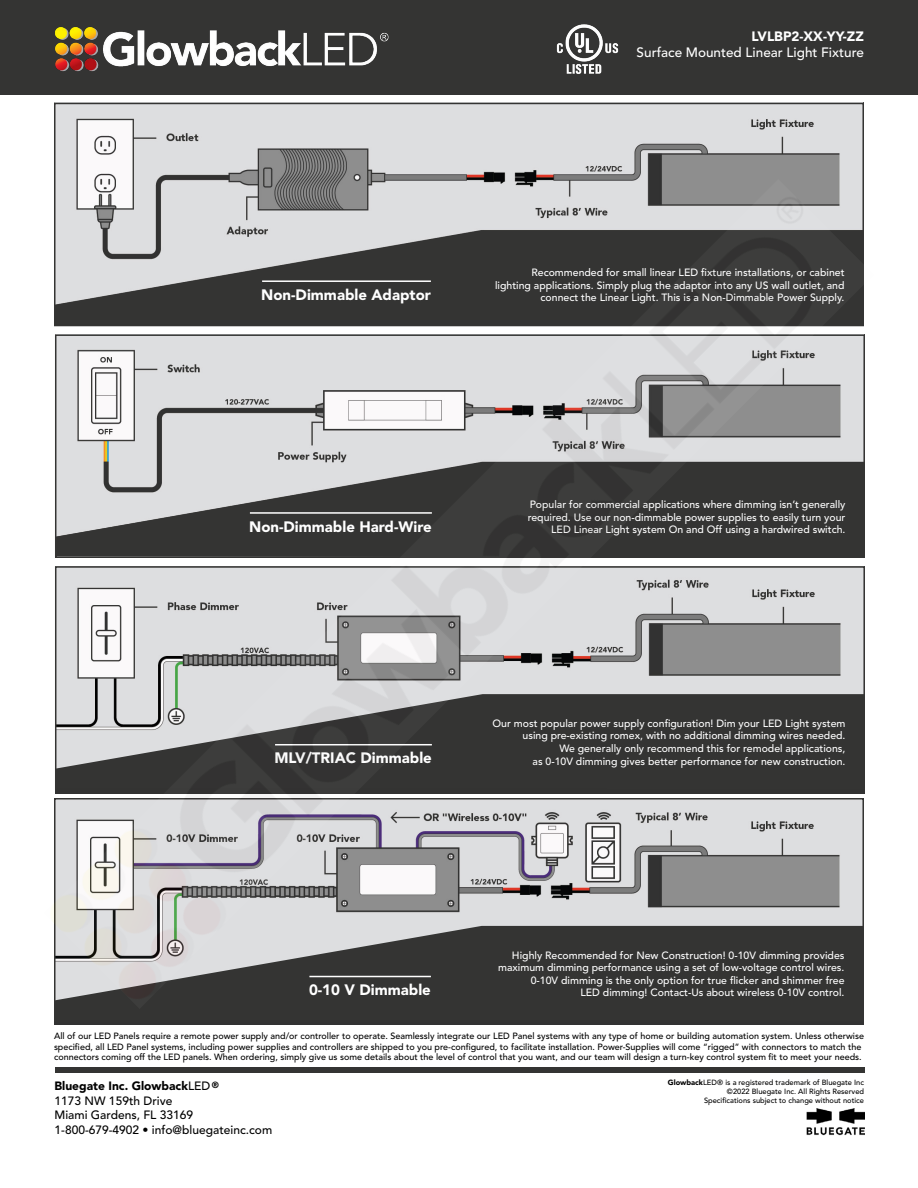
<style>
.page{position:relative;width:918px;height:1188px;background:#fff}
.page>*{position:absolute;margin:0;border:0;box-sizing:border-box;transform-origin:0 0}
.t1{font:900 15px "Avenir LT Std";color:#fff}
.t2{font:500 13.5px "Avenir LT Std";color:#fff}
.t3{font:900 13.5px "Avenir LT Std";color:#fff}
.t4{font:500 12px/14.4px "Avenir LT Std";color:#000}
.t5{font:500 10.5px/12.6px "Avenir LT Std";color:#fff;text-align:right}
.t6{font:500 9px/10.8px "Avenir LT Std";color:#000}
.t7{font:900 8.85px "Avenir LT Std";color:#000}
.t8{font:500 7.5px/9px "Avenir LT Std";color:#000;text-align:right}
.t9{font:7.5px/9px "Avenir LT Std";color:#000;text-align:right}
.s1{font-weight:900}
</style>
<div class="page">
<div style="left:0;top:0;width:918px;height:94px;background:#343433"></div>
<img style="left:55px;top:27px;width:334px;height:45px">
<div style="left:55px;top:1067px;width:810px;height:6px;background:#343433"></div>
<img style="left:807px;top:1108px;width:57px;height:28px">
<img style="left:57px;top:106px;width:804px;height:73px">
<div style="left:57px;top:1009px;width:804px;height:10px;background:#343433"></div>
<img style="left:556px;top:24px;width:63px;height:50px">
<img style="left:51px;top:179px;width:814px;height:830px">
<p class="t3" style="left:752px;top:28px;width:114px">LVLBP2-XX-YY-ZZ</p>
<p class="t2" style="left:637px;top:45px;width:229px">Surface Mounted Linear Light Fixture</p>
<p class="t5" style="left:495px;top:267px;width:351px">Recommended for small linear LED fixture installations, or cabinet lighting applications. Simply plug the adaptor into any US wall outlet, and</p>
<h1 class="t1" style="left:261px;top:286px;width:171px">Non-Dimmable Adaptor</h1>
<p class="t5" style="left:541px;top:292px;width:306px">connect the Linear Light. This is a Non-Dimmable Power Supply.</p>
<p class="t5" style="left:528px;top:498px;width:319px;text-align:left">Popular for commercial applications where dimming isn’t generally required. Use our non-dimmable power supplies to easily turn your</p>
<h1 class="t1" style="left:249px;top:517px;width:184px">Non-Dimmable Hard-Wire</h1>
<p class="t5" style="left:551px;top:523px;width:296px">LED Linear Light system On and Off using a hardwired switch.</p>
<p class="t5" style="left:493px;top:717px;width:354px">Our most popular power supply configuration! Dim your LED Light system using pre-existing romex, with no additional dimming wires needed.<br>We generally only recommend this for remodel applications,</p>
<h1 class="t1" style="left:274px;top:749px;width:159px">MLV/TRIAC Dimmable</h1>
<p class="t5" style="left:533px;top:755px;width:314px">as 0-10V dimming gives better performance for new construction.</p>
<p class="t5" style="left:498px;top:949px;width:348px">Highly Recommended for New Construction! 0-10V dimming provides maximum dimming performance using a set of low-voltage control wires.<br>0-10V dimming is the only option for true flicker and shimmer free</p>
<h1 class="t1" style="left:309px;top:981px;width:123px">0-10 V Dimmable</h1>
<p class="t5" style="left:580px;top:987px;width:266px">LED dimming! Contact-Us about wireless 0-10V control.</p>
<p class="t6" style="left:54px;top:1030px;width:812px">All of our LED Panels require a remote power supply and/or controller to operate. Seamlessly integrate our LED Panel systems with any type of home or building automation system. Unless otherwise specified, all LED Panel systems, including power supplies and controllers are shipped to you pre-configured, to facilitate installation. Power-Supplies will come “rigged” with connectors to match the connectors coming off the LED panels. When ordering, simply give us some details about the level of control that you want, and our team will design a turn-key control system fit to meet your needs.</p>
<p class="t7" style="left:212px;top:1080px;width:9px">®</p>
<p class="t8" style="left:668px;top:1078px;width:198px"><span class="s1">Glowback</span>LED is a registered trademark of Bluegate Inc ©2022 Bluegate Inc. All Rights Reserved<br>Specifications subject to change without notice</p>
<p class="t8" style="left:717px;top:1078px;width:7px">®</p>
<p class="t9" style="left:671px;top:1078px;width:194px"><span class="s1">Glowback</span>LED® is a registered trademark of Bluegate Inc ©2021 Bluegate Inc. All Rights Reserved<br>Specifications subject to change without notice</p>
<p class="t4" style="left:55px;top:1079px;width:219px"><span class="s1">Bluegate Inc. Glowback</span>LED<br>1173 NW 159th Drive<br>Miami Gardens, FL 33169<br>1-800-679-4902 • info@bluegateinc.com</p>
</div>
